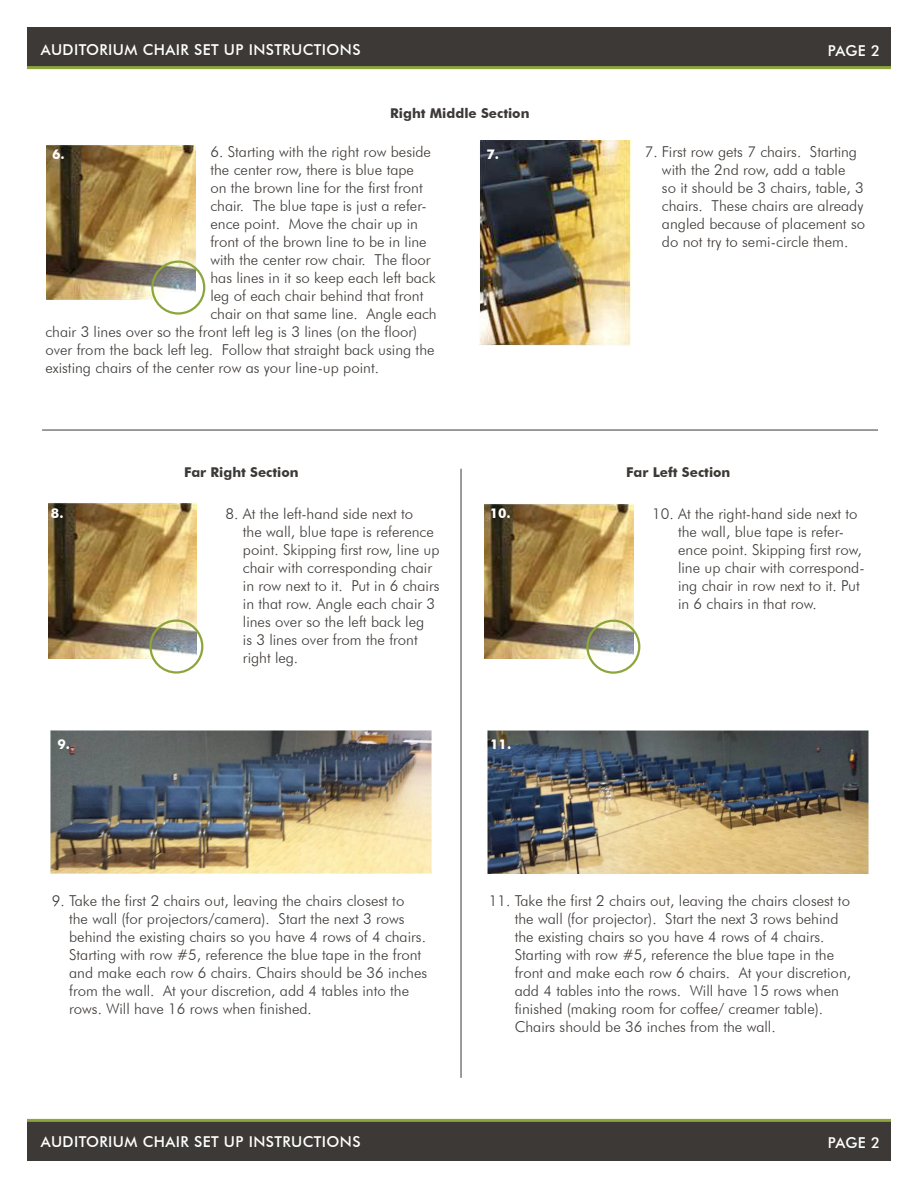
<style>
.page{position:relative;width:918px;height:1188px;background:#fff}
.page>*{position:absolute;margin:0;border:0;box-sizing:border-box;transform-origin:0 0}
.t1{font:300 15px/18px "Futura BT";color:#3d3936}
.t2{font:500 15px "Futura BT";letter-spacing:.025em;color:#fff}
.t3{font:700 13.5px "Futura BT";color:#3d3936}
.t4{font:700 13.5px "Futura BT";color:#fff}
</style>
<div class="page">
<div style="left:27px;top:1121px;width:864px;height:40px;background:#3d3936"></div>
<hr style="left:27px;top:1119px;width:864px;height:3px;background:#8ca63c">
<div style="left:27px;top:27px;width:864px;height:40px;background:#3d3936"></div>
<hr style="left:27px;top:66px;width:864px;height:3px;background:#8ca63c">
<img style="left:48px;top:503px;width:148px;height:155px">
<div style="left:149px;top:619px;width:54px;height:55px;border:2px solid #8ca63c;border-radius:50%"></div>
<img style="left:50px;top:730px;width:382px;height:143px">
<img style="left:485px;top:503px;width:148px;height:156px">
<div style="left:586px;top:620px;width:54px;height:54px;border:2px solid #8ca63c;border-radius:50%"></div>
<img style="left:487px;top:730px;width:382px;height:144px">
<img style="left:480px;top:141px;width:150px;height:204px">
<img style="left:47px;top:144px;width:148px;height:156px">
<div style="left:151px;top:261px;width:54px;height:54px;border:2px solid #8ca63c;border-radius:50%"></div>
<hr style="left:461px;top:469px;width:1px;height:609px;background:#3d3936">
<hr style="left:42px;top:430px;width:836px;height:1px;background:#3d3936">
<p class="t2" style="left:41px;top:41px;width:321px">AUDITORIUM CHAIR SET UP INSTRUCTIONS</p>
<p class="t2" style="left:828px;top:41px;width:54px">PAGE 2</p>
<p class="t3" style="left:390px;top:105px;width:141px">Right Middle Section</p>
<p class="t4" style="left:52px;top:146px;width:14px">6.</p>
<p class="t1" style="left:662px;top:142px;width:205px;text-indent:-17px">7. First row gets 7 chairs. Starting with the 2nd row, add a table<br>so it should be 3 chairs, table, 3 chairs. These chairs are already angled because of placement so do not try to semi-circle them.</p>
<p class="t1" style="left:210px;top:143px;width:222px">6. Starting with the right row beside</p>
<p class="t1" style="left:210px;top:161px;width:205px">the center row, there is blue tape</p>
<p class="t1" style="left:210px;top:179px;width:214px">on the brown line for the first front</p>
<p class="t1" style="left:210px;top:197px;width:218px">chair. The blue tape is just a refer-</p>
<p class="t1" style="left:210px;top:215px;width:209px">ence point. Move the chair up in</p>
<p class="t1" style="left:210px;top:233px;width:218px">front of the brown line to be in line</p>
<p class="t1" style="left:210px;top:251px;width:222px">with the center row chair. The floor</p>
<p class="t1" style="left:210px;top:269px;width:227px">has lines in it so keep each left back</p>
<p class="t1" style="left:210px;top:287px;width:215px">leg of each chair behind that front</p>
<p class="t1" style="left:210px;top:305px;width:228px">chair on that same line. Angle each</p>
<p class="t1" style="left:45px;top:323px;width:373px">chair 3 lines over so the front left leg is 3 lines (on the floor)</p>
<p class="t1" style="left:45px;top:341px;width:391px">over from the back left leg. Follow that straight back using the</p>
<p class="t1" style="left:45px;top:359px;width:335px">existing chairs of the center row as your line-up point.</p>
<p class="t4" style="left:486px;top:146px;width:14px">7.</p>
<p class="t4" style="left:51px;top:505px;width:14px">8.</p>
<p class="t4" style="left:57px;top:736px;width:14px">9.</p>
<p class="t3" style="left:184px;top:464px;width:116px">Far Right Section</p>
<p class="t1" style="left:243px;top:504px;width:198px;text-indent:-17px">8. At the left-hand side next to<br>the wall, blue tape is reference point. Skipping first row, line up chair with corresponding chair in row next to it. Put in 6 chairs in that row. Angle each chair 3 lines over so the left back leg<br>is 3 lines over from the front right leg.</p>
<p class="t4" style="left:490px;top:505px;width:23px">10.</p>
<p class="t4" style="left:490px;top:736px;width:23px">11.</p>
<p class="t3" style="left:626px;top:464px;width:106px">Far Left Section</p>
<p class="t1" style="left:678px;top:504px;width:188px;text-indent:-26px">10. At the right-hand side next to the wall, blue tape is refer&shy;ence point. Skipping first row, line up chair with correspond&shy;ing chair in row next to it. Put in 6 chairs in that row.</p>
<p class="t1" style="left:69px;top:891px;width:360px;text-indent:-17px">9. Take the first 2 chairs out, leaving the chairs closest to<br>the wall (for projectors/camera). Start the next 3 rows behind the existing chairs so you have 4 rows of 4 chairs.<br>Starting with row #5, reference the blue tape in the front and make each row 6 chairs. Chairs should be 36 inches from the wall. At your discretion, add 4 tables into the rows. Will have 16 rows when finished.</p>
<p class="t1" style="left:515px;top:891px;width:338px;text-indent:-26px">11. Take the first 2 chairs out, leaving the chairs closest to the wall (for projector). Start the next 3 rows behind the existing chairs so you have 4 rows of 4 chairs.<br>Starting with row #5, reference the blue tape in the front and make each row 6 chairs. At your discretion, add 4 tables into the rows. Will have 15 rows when finished (making room for coffee/ creamer table).<br>Chairs should be 36 inches from the wall.</p>
<p class="t2" style="left:41px;top:1132px;width:321px">AUDITORIUM CHAIR SET UP INSTRUCTIONS</p>
<p class="t2" style="left:828px;top:1133px;width:54px">PAGE 2</p>
</div>
